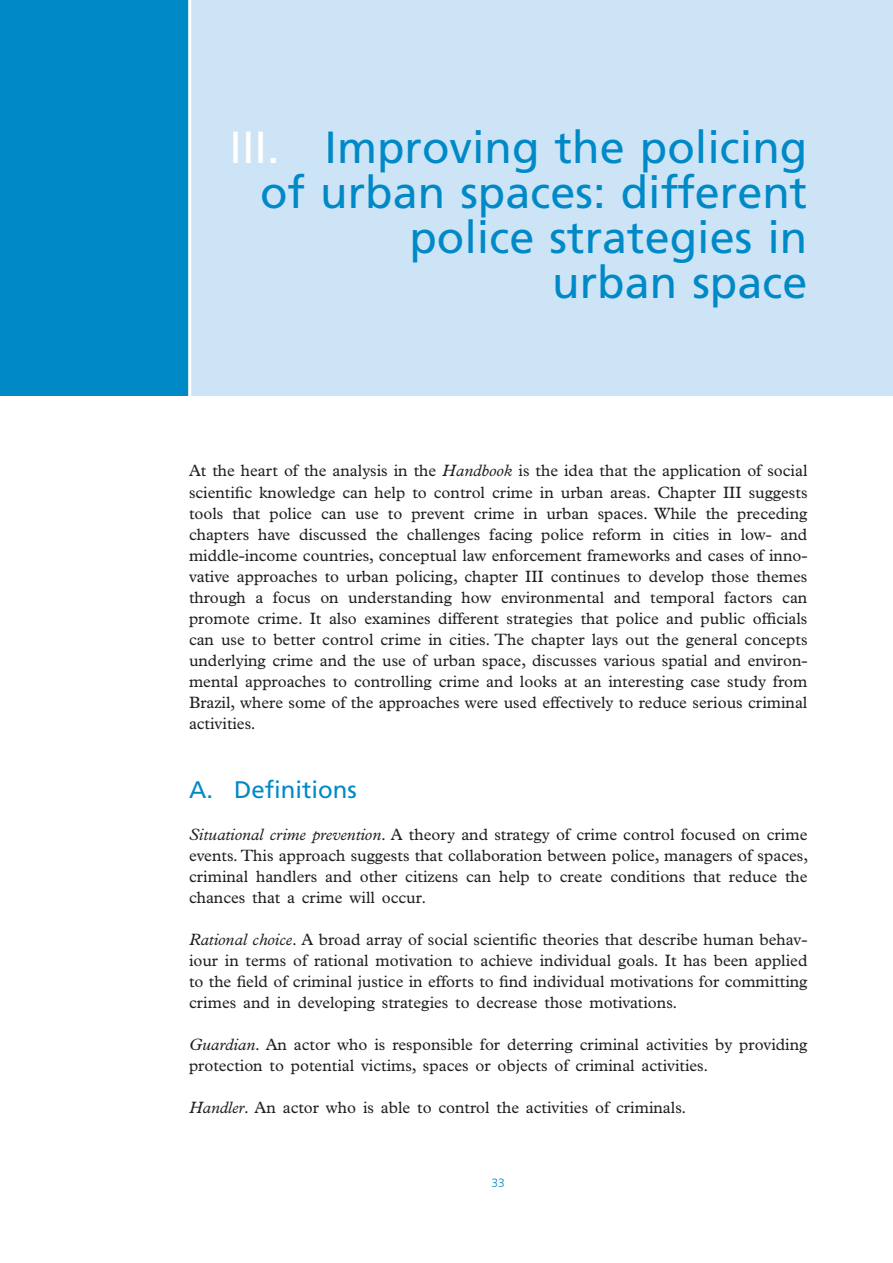
<style>
.page{position:relative;width:893px;height:1263px;background:#fff}
.page>*{position:absolute;margin:0;border:0;box-sizing:border-box;transform-origin:0 0}
.t1{font:45px/45px "Frutiger";color:#0089c7;text-align:right}
.t2{font:24px "Frutiger";color:#0089c7}
.t3{font:16.5px/21px "Plantin";color:#231f20;text-align:justify}
.t4{font:300 12px "Frutiger";color:#0089c7}
.s1{color:#fff}
.s2{font-style:italic}
</style>
<div class="page">
<div style="left:0;top:0;width:189px;height:396px;background:#0089c7"></div>
<div style="left:189px;top:0;width:704px;height:396px;background:#c7e2f5"></div>
<hr style="left:188px;top:0;width:3px;height:402px;background:#fff">
<h1 class="t1" style="left:229px;top:124px;width:579px"><span class="s1">III.</span> Improving the policing of urban spaces: different police strategies in<br>urban space</h1>
<p class="t3" style="left:189px;top:460px;width:620px">At the heart of the analysis in the <span class="s2">Handbook</span> is the idea that the application of social scientific knowledge can help to control crime in urban areas. Chapter III suggests tools that police can use to prevent crime in urban spaces. While the preceding chapters have discussed the challenges facing police reform in cities in low- and middle-income countries, conceptual law enforcement frameworks and cases of inno&shy;vative approaches to urban policing, chapter III continues to develop those themes through a focus on understanding how environmental and temporal factors can promote crime. It also examines different strategies that police and public officials can use to better control crime in cities. The chapter lays out the general concepts underlying crime and the use of urban space, discusses various spatial and environ&shy;mental approaches to controlling crime and looks at an interesting case study from Brazil, where some of the approaches were used effectively to reduce serious criminal activities.</p>
<h2 class="t2" style="left:189px;top:775px;width:169px">A. Definitions</h2>
<p class="t3" style="left:189px;top:823px;width:621px"><span class="s2">Situational crime prevention</span>. A theory and strategy of crime control focused on crime events. This approach suggests that collaboration between police, managers of spaces, criminal handlers and other citizens can help to create conditions that reduce the chances that a crime will occur.</p>
<p class="t3" style="left:189px;top:928px;width:620px"><span class="s2">Rational choice</span>. A broad array of social scientific theories that describe human behav&shy;iour in terms of rational motivation to achieve individual goals. It has been applied to the field of criminal justice in efforts to find individual motivations for committing crimes and in developing strategies to decrease those motivations.</p>
<p class="t3" style="left:189px;top:1033px;width:620px"><span class="s2">Guardian</span>. An actor who is responsible for deterring criminal activities by providing protection to potential victims, spaces or objects of criminal activities.</p>
<p class="t3" style="left:189px;top:1096px;width:499px"><span class="s2">Handler</span>. An actor who is able to control the activities of criminals.</p>
<p class="t4" style="left:492px;top:1176px;width:15px">33</p>
</div>
